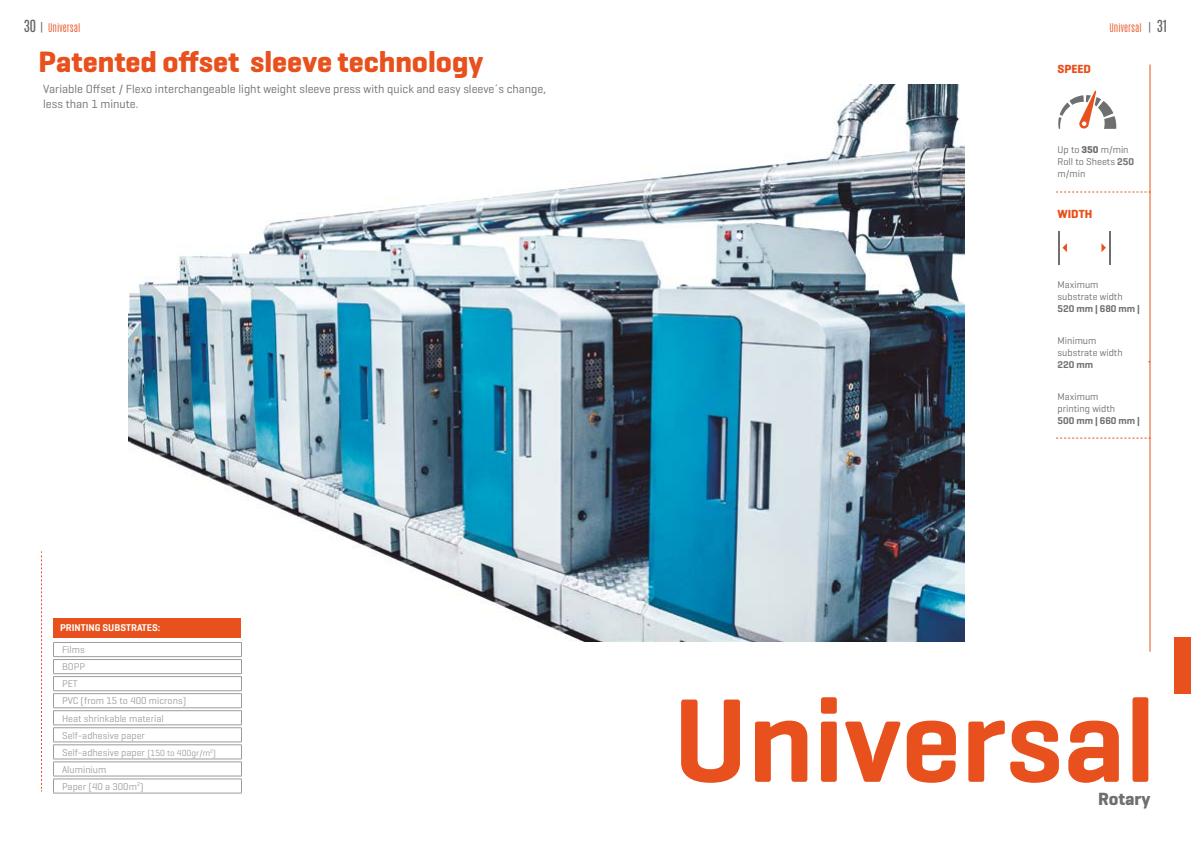
<style>
.page{position:relative;width:1191px;height:842px;background:#fff}
.page>*{position:absolute;margin:0;border:0;box-sizing:border-box;transform-origin:0 0}
.t1{font:600 121px "Geogrotesque";color:#e8501d}
.t2{font:700 30px "Geogrotesque";color:#e8501d}
.t3{font:700 18px "Geogrotesque";color:#6f6f6f}
.t4{font:14px "Antonio";color:#666264}
.t5{font:12px/14.4px "Geogrotesque";color:#6f6f6f}
.t6{font:700 12px "Geogrotesque";color:#e8501d}
.t7{font:10px/17.1px "Geogrotesque";color:#9f9f9f}
.t8{font:10px/12px "Geogrotesque";color:#6f6f6f}
.t9{font:600 10px "Geogrotesque";color:#6f6f6f}
.t10{font:600 10px "Geogrotesque";color:#fff}
.t11{font:300 10px "Antonio";color:#e8501d}
.s1{font-weight:300;font-size:12px}
.s2{font-size:9px}
.s3{font-weight:700}
.s4{font-weight:600}
</style>
<div class="page">
<img style="left:129px;top:85px;width:835px;height:557px">
<div style="left:53px;top:618px;width:188px;height:19px;background:#e8501d"></div>
<svg style="left:41px;top:551px;width:1px;height:240px"></svg>
<hr style="left:1149px;top:64px;width:1px;height:588px;background:#e8501d">
<svg style="left:1056px;top:191px;width:94px;height:1px"></svg>
<svg style="left:1056px;top:438px;width:94px;height:1px"></svg>
<svg style="left:1058px;top:91px;width:58px;height:38px"></svg>
<svg style="left:1062px;top:243px;width:5px;height:9px"></svg>
<hr style="left:1058px;top:231px;width:2px;height:33px;background:#6f6f6f">
<svg style="left:1101px;top:243px;width:5px;height:9px"></svg>
<hr style="left:1108px;top:231px;width:2px;height:33px;background:#6f6f6f">
<hr style="left:53px;top:642px;width:189px;height:1px;background:#9c9c9c">
<hr style="left:53px;top:656px;width:189px;height:1px;background:#9c9c9c">
<hr style="left:53px;top:659px;width:189px;height:1px;background:#9c9c9c">
<hr style="left:53px;top:673px;width:189px;height:1px;background:#9c9c9c">
<hr style="left:53px;top:676px;width:189px;height:1px;background:#9c9c9c">
<hr style="left:53px;top:690px;width:189px;height:1px;background:#9c9c9c">
<hr style="left:53px;top:693px;width:189px;height:1px;background:#9c9c9c">
<hr style="left:53px;top:707px;width:189px;height:1px;background:#9c9c9c">
<hr style="left:53px;top:710px;width:189px;height:1px;background:#9c9c9c">
<hr style="left:53px;top:725px;width:189px;height:1px;background:#9c9c9c">
<hr style="left:53px;top:727px;width:189px;height:1px;background:#9c9c9c">
<hr style="left:53px;top:742px;width:189px;height:1px;background:#9c9c9c">
<hr style="left:53px;top:744px;width:189px;height:1px;background:#9c9c9c">
<hr style="left:53px;top:759px;width:189px;height:1px;background:#9c9c9c">
<hr style="left:53px;top:762px;width:189px;height:1px;background:#9c9c9c">
<hr style="left:53px;top:776px;width:189px;height:1px;background:#9c9c9c">
<hr style="left:53px;top:779px;width:189px;height:1px;background:#9c9c9c">
<svg style="left:53px;top:643px;width:1px;height:150px"></svg>
<svg style="left:241px;top:643px;width:1px;height:150px"></svg>
<hr style="left:53px;top:793px;width:189px;height:1px;background:#9c9c9c">
<div style="left:1175px;top:637px;width:16px;height:56px;background:#e8501d"></div>
<h3 class="t4" style="left:24px;top:16px;width:21px">30 <span class="s1">|</span></h3>
<h3 class="t4" style="left:1148px;top:16px;width:21px"><span class="s1">|</span> 31</h3>
<p class="t11" style="left:48px;top:21px;width:34px">Universal</p>
<p class="t11" style="left:1109px;top:21px;width:34px">Universal</p>
<h2 class="t2" style="left:39px;top:43px;width:446px">Patented offset sleeve technology</h2>
<p class="t5" style="left:43px;top:82px;width:504px">Variable Offset / Flexo interchangeable light weight sleeve press with quick and easy sleeve´s change, less than 1 minute.</p>
<p class="t10" style="left:60px;top:622px;width:102px">PRINTING SUBSTRATES:</p>
<p class="t7" style="left:62px;top:641px;width:156px">Films<br>BOPP<br>PET<br>PVC (from 15 to 400 microns)<br>Heat shrinkable material<br>Self-adhesive paper<br>Self-adhesive paper <span class="s2">(150 to 400gr/m</span><sup>2</sup><span class="s2">)<br></span>Aluminium<br>Paper (40 a 300m<sup>2</sup>)</p>
<p class="t6" style="left:1057px;top:62px;width:35px">SPEED</p>
<p class="t8" style="left:1057px;top:143px;width:78px">Up to <span class="s3">350</span> m/min<br>Roll to Sheets <span class="s4">250 </span>m/min</p>
<p class="t6" style="left:1057px;top:206px;width:36px">WIDTH</p>
<p class="t8" style="left:1057px;top:278px;width:67px">Maximum substrate width</p>
<p class="t9" style="left:1057px;top:302px;width:84px">520 mm | 680 mm |</p>
<p class="t8" style="left:1057px;top:334px;width:67px">Minimum substrate width</p>
<p class="t9" style="left:1057px;top:358px;width:37px">220 mm</p>
<p class="t8" style="left:1057px;top:390px;width:59px">Maximum printing width</p>
<p class="t9" style="left:1057px;top:414px;width:84px">500 mm | 660 mm |</p>
<h1 class="t1" style="left:673px;top:665px;width:484px">Universal</h1>
<h3 class="t3" style="left:1098px;top:788px;width:54px">Rotary</h3>
</div>
